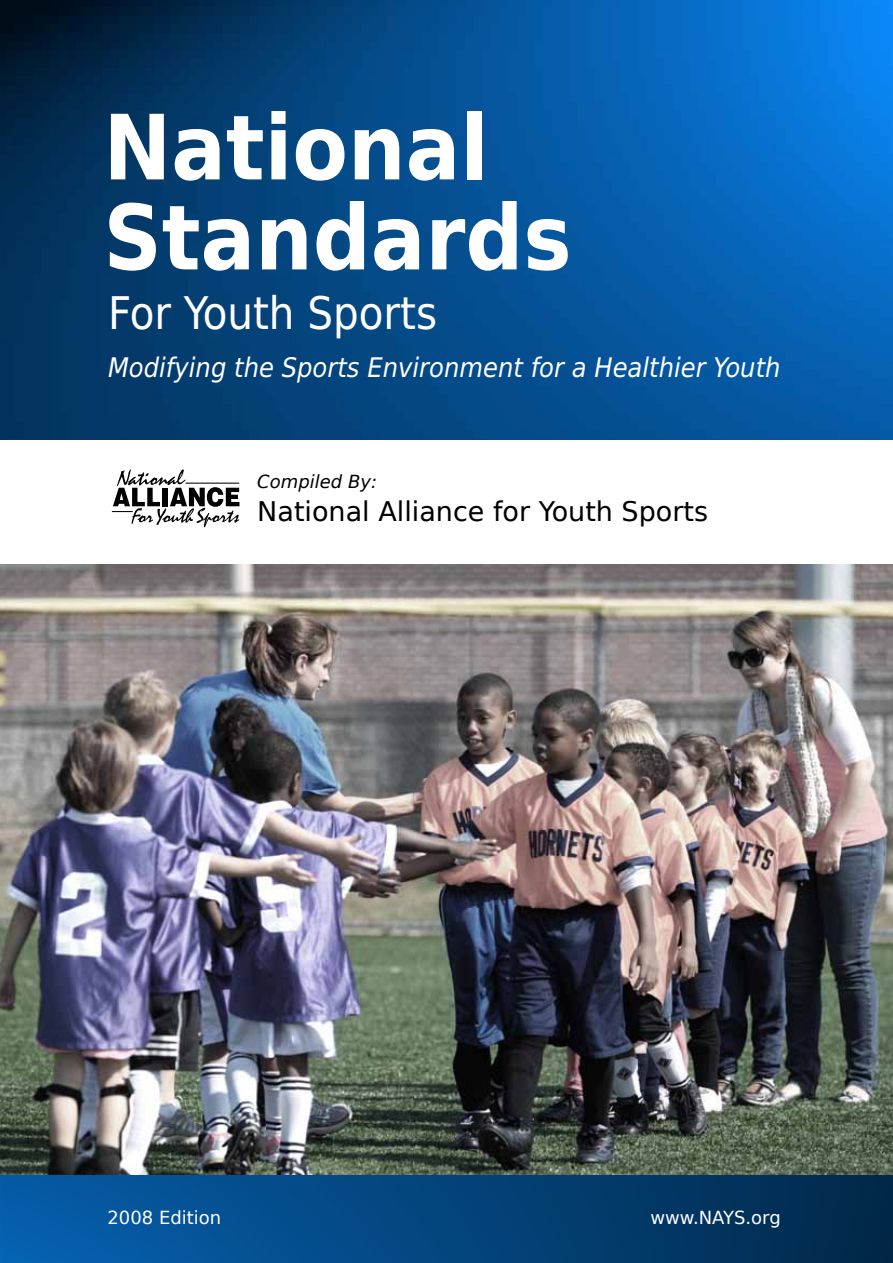
<style>
.page{position:relative;width:893px;height:1263px;background:#fff}
.page>*{position:absolute;margin:0;border:0;box-sizing:border-box;transform-origin:0 0}
.t1{font:700 90px/90px "DejaVu Sans Condensed";color:#fff}
.t2{font:45px "DejaVu Sans Condensed";color:#fff}
.t3{font:italic 27px "DejaVu Sans Condensed";color:#fff}
.t4{font:27px "DejaVu Sans";color:#000}
.t5{font:18px "DejaVu Sans";color:#fff}
.t6{font:italic 18px "DejaVu Sans";color:#000}
</style>
<div class="page">
<img style="left:0;top:564px;width:893px;height:612px">
<img style="left:0;top:0;width:893px;height:439px">
<div style="left:0;top:1176px;width:893px;height:87px;background:linear-gradient(to right,#065fad,#01294a)"></div>
<svg style="left:112px;top:469px;width:127px;height:58px"></svg>
<h1 class="t1" style="left:104px;top:99px;width:470px">National<br>Standards</h1>
<h2 class="t2" style="left:108px;top:276px;width:331px">For Youth Sports</h2>
<p class="t3" style="left:108px;top:348px;width:674px">Modifying the Sports Environment for a Healthier Youth</p>
<p class="t6" style="left:257px;top:469px;width:121px">Compiled By:</p>
<p class="t4" style="left:257px;top:489px;width:452px">National Alliance for Youth Sports</p>
<p class="t5" style="left:108px;top:1203px;width:115px">2008 Edition</p>
<p class="t5" style="left:650px;top:1203px;width:132px">www.NAYS.org</p>
</div>
